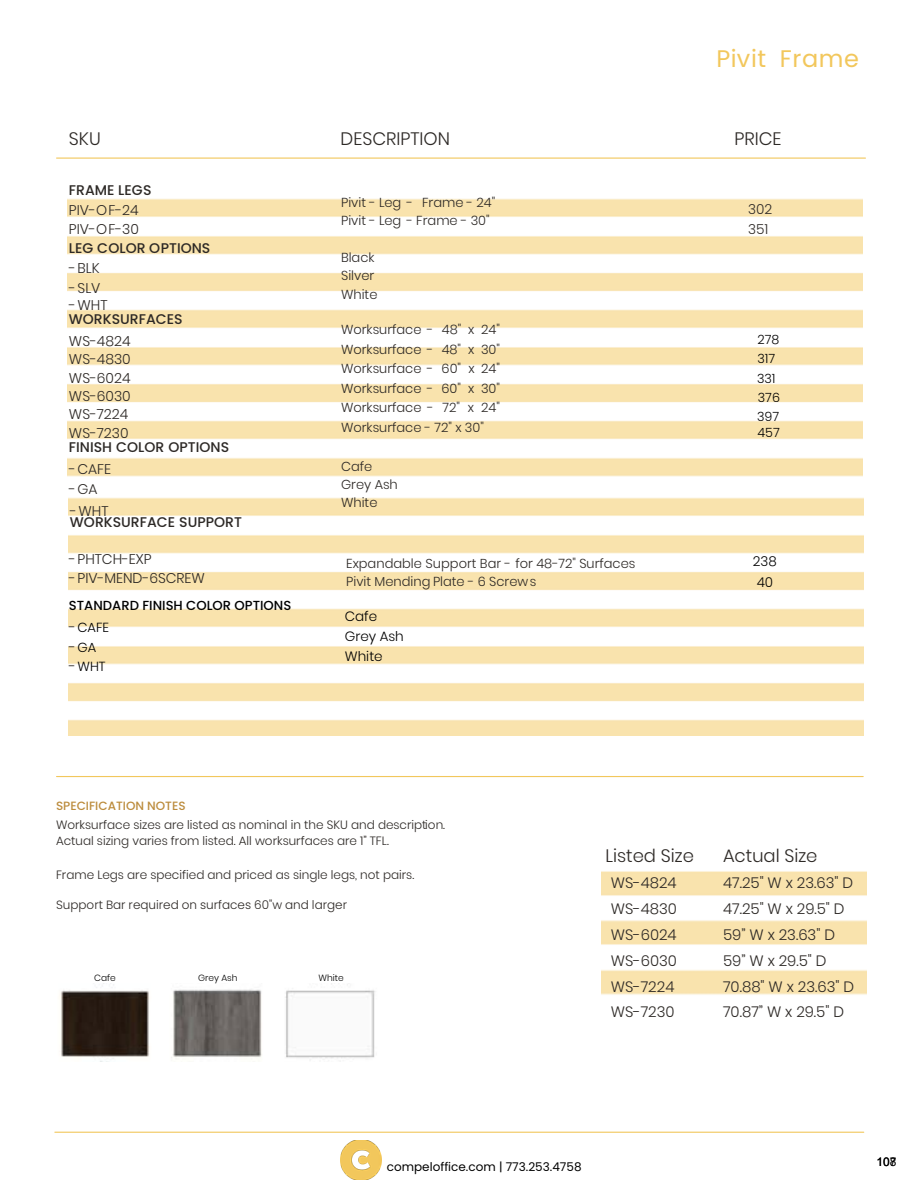
<style>
.page{position:relative;width:918px;height:1188px;background:#fff}
.page>*{position:absolute;margin:0;border:0;box-sizing:border-box;transform-origin:0 0}
.t1{font:24px "Poppins";letter-spacing:.02em;color:#f2c75c}
.t2{font:300 18px "Poppins";color:#2d2926}
.t3{font:300 15px/25.8px "Poppins";color:#2d2926}
.t4{font:300 14.1px/18.3px "Poppins";color:#2d2926}
.t5{font:500 14.1px "Poppins";color:#2d2926}
.t6{font:300 13.65px/20.2px "Poppins";color:#2d2926}
.t7{font:300 13.5px/20.2px "Poppins";color:#000}
.t8{font:500 13.2px/21.6px "Poppins";color:#000}
.t9{font:300 13.2px/19.6px "Poppins";color:#000}
.t10{font:300 13.05px/18.3px "Poppins";color:#2d2926}
.t11{font:300 12.75px/19px "Poppins";color:#000}
.t12{font:300 12px/16px "Poppins";color:#2d2926}
.t13{font:12px "Poppins";color:#000}
.t14{font:500 12px "Poppins";color:#bc8c3d}
.t15{font:12px "Arial";color:#000}
.t16{font:300 9px "Poppins";color:#000}
.s1{font-weight:300;font-size:14.1px;color:#2d2926}
.s2{font-weight:300}
.s3{font-size:14.1px;color:#2d2926}
</style>
<div class="page">
<hr style="left:57px;top:158px;width:808px;height:1px;background:#f2c75c">
<hr style="left:57px;top:776px;width:806px;height:1px;background:#f2c75c">
<img style="left:60px;top:984px;width:90px;height:77px">
<img style="left:171px;top:989px;width:91px;height:70px">
<img style="left:285px;top:984px;width:90px;height:74px">
<hr style="left:55px;top:1132px;width:809px;height:1px;background:#f2c75c">
<img style="left:341px;top:1140px;width:40px;height:40px">
<h1 class="t1" style="left:717px;top:45px;width:144px">Pivit Frame</h1>
<h2 class="t2" style="left:69px;top:128px;width:33px">SKU</h2>
<h2 class="t2" style="left:341px;top:128px;width:111px">DESCRIPTION</h2>
<h2 class="t2" style="left:735px;top:128px;width:49px">PRICE</h2>
<p class="t5" style="left:69px;top:182px;width:84px">FRAME LEGS</p>
<p class="t4" style="left:69px;top:200px;width:72px;line-height:19.5px">PIV-OF-24<br>PIV-OF-30</p>
<p class="t5" style="left:69px;top:240px;width:143px">LEG COLOR OPTIONS</p>
<p class="t4" style="left:69px;top:259px;width:33px;line-height:19.5px">-BLK -SLV</p>
<p class="t4" style="left:69px;top:296px;width:40px">-WHT</p>
<p class="t5" style="left:69px;top:311px;width:115px">WORKSURFACES</p>
<p class="t4" style="left:69px;top:332px;width:63px">WS-4824<br>WS-4830<br>WS-6024<br>WS-6030<br>WS-7224<br>WS-7230</p>
<p class="t5" style="left:69px;top:438px;width:162px">FINISH COLOR OPTIONS</p>
<p class="t4" style="left:69px;top:459px;width:44px;line-height:19.5px">-CAFE -GA</p>
<p class="t4" style="left:70px;top:502px;width:40px">-WHT</p>
<p class="t5" style="left:70px;top:514px;width:174px">WORKSURFACE SUPPORT</p>
<p class="t4" style="left:69px;top:549px;width:137px;line-height:19.6px">-PHTCH-EXP -PIV-MEND-6SCREW</p>
<p class="t8" style="left:69px;top:595px;width:224px">STANDARD FINISH COLOR OPTIONS <span class="s1">-</span><span class="s2">CAFE</span></p>
<p class="t9" style="left:69px;top:637px;width:38px"><span class="s3">-</span>GA <span class="s3">-</span>WHT</p>
<p class="t10" style="left:341px;top:193px;width:156px">Pivit - Leg - Frame - 24"<br>Pivit - Leg - Frame - 30"</p>
<p class="t10" style="left:341px;top:248px;width:38px">Black<br>Silver<br>White</p>
<p class="t10" style="left:341px;top:320px;width:160px;line-height:19.5px;text-align:justify">Worksurface - 48" x 24" Worksurface - 48" x 30" Worksurface - 60" x 24" Worksurface - 60" x 30" Worksurface - 72" x 24" Worksurface - 72" x 30"</p>
<p class="t10" style="left:341px;top:457px;width:58px">Cafe<br>Grey Ash<br>White</p>
<p class="t10" style="left:346px;top:554px;width:291px">Expandable Support Bar - for 48-72" Surfaces<br>Pivit Mending Plate - 6 Screws</p>
<p class="t7" style="left:345px;top:606px;width:60px">Cafe<br>Grey Ash<br>White</p>
<p class="t6" style="left:748px;top:199px;width:26px">302<br>351</p>
<p class="t11" style="left:757px;top:331px;width:24px">278<br>317<br>331<br>376<br>397</p>
<p class="t11" style="left:758px;top:423px;width:24px">457</p>
<p class="t7" style="left:753px;top:552px;width:25px">238<br>40</p>
<p class="t14" style="left:56px;top:799px;width:131px">SPECIFICATION NOTES</p>
<p class="t12" style="left:56px;top:817px;width:391px">Worksurface sizes are listed as nominal in the SKU and description.<br>Actual sizing varies from listed. All worksurfaces are 1” TFL.</p>
<p class="t12" style="left:56px;top:867px;width:360px">Frame Legs are specified and priced as single legs, not pairs.</p>
<p class="t12" style="left:56px;top:897px;width:293px">Support Bar required on surfaces 60"w and larger</p>
<p class="t16" style="left:94px;top:973px;width:23px">Cafe</p>
<p class="t16" style="left:198px;top:973px;width:41px">Grey Ash</p>
<p class="t16" style="left:318px;top:973px;width:27px">White</p>
<h2 class="t2" style="left:605px;top:845px;width:90px">Listed Size</h2>
<h2 class="t2" style="left:723px;top:845px;width:96px">Actual Size</h2>
<p class="t3" style="left:611px;top:870px;width:68px">WS-4824<br>WS-4830<br>WS-6024<br>WS-6030<br>WS-7224<br>WS-7230</p>
<p class="t3" style="left:723px;top:870px;width:133px">47.25" W x 23.63" D<br>47.25" W x 29.5" D<br>59” W x 23.63" D<br>59” W x 29.5" D<br>70.88" W x 23.63" D<br>70.87” W x 29.5" D</p>
<p class="t13" style="left:387px;top:1160px;width:196px">compeloffice.com | 773.253.4758</p>
<p class="t15" style="left:876px;top:1154px;width:22px">108</p>
<p class="t15" style="left:890px;top:1154px;width:8px">7</p>
</div>
